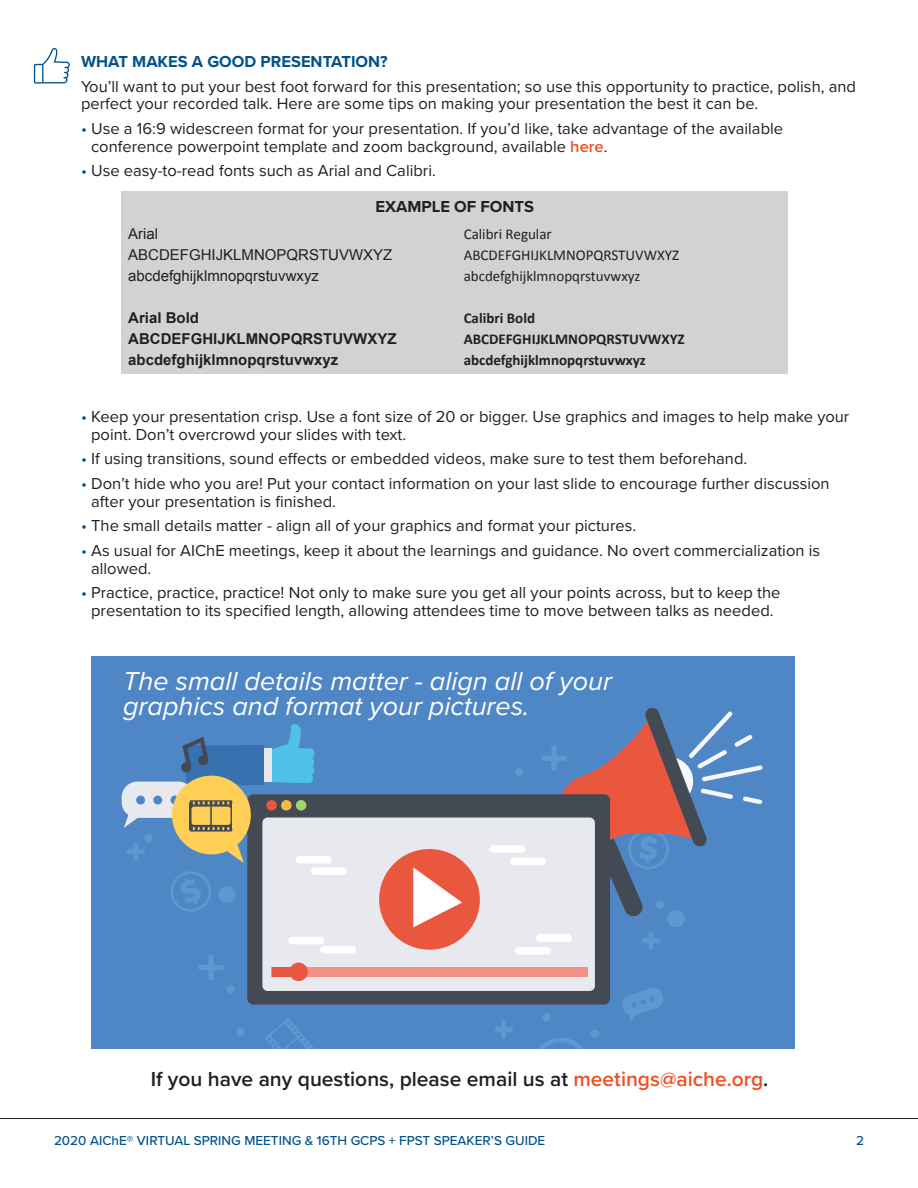
<style>
.page{position:relative;width:918px;height:1188px;background:#fff}
.page>*{position:absolute;margin:0;border:0;box-sizing:border-box;transform-origin:0 0}
.t1{font:italic 27px/25.5px "Proxima Nova";color:#fff}
.t2{font:600 21px "Proxima Nova";color:#231f20}
.t3{font:16.5px/17.9px "Proxima Nova";color:#231f20}
.t4{font:700 16.5px "Proxima Nova";color:#01528a}
.t5{font:700 16.5px "Proxima Nova";color:#231f20}
.t6{font:15px "Calibri";color:#231f20}
.t7{font:700 15px "Calibri";color:#231f20}
.t8{font:700 15px "Arial";color:#231f20}
.t9{font:15px "Arial";color:#231f20}
.t10{font:500 13.5px "Proxima Nova";color:#01528a}
.s1{color:#01528a}
.s2{font-weight:600;color:#f05022}
.s3{color:#f05022}
</style>
<div class="page">
<hr style="left:0;top:1118px;width:918px;height:1px;background:#231f20">
<svg style="left:34px;top:48px;width:36px;height:36px"></svg>
<div style="left:122px;top:191px;width:666px;height:183px;background:#d1d2d4"></div>
<div style="left:92px;top:657px;width:703px;height:392px;background:#4f86c6"></div>
<div style="left:208px;top:955px;width:6px;height:25px;background:#5e98d3;border-radius:3px"></div>
<div style="left:198px;top:965px;width:26px;height:5px;background:#5e98d3;border-radius:3px"></div>
<div style="left:541px;top:756px;width:26px;height:5px;background:#5e98d3;border-radius:3px"></div>
<hr style="left:134px;top:843px;width:3px;height:17px;background:#5e98d3;border-radius:2px">
<div style="left:133px;top:842px;width:5px;height:19px;border:1px solid #5e98d3;border-radius:2px"></div>
<hr style="left:127px;top:850px;width:17px;height:4px;background:#5e98d3;border-radius:2px">
<div style="left:126px;top:849px;width:19px;height:5px;border:1px solid #5e98d3;border-radius:2px"></div>
<hr style="left:649px;top:932px;width:4px;height:17px;background:#5e98d3;border-radius:2px">
<div style="left:648px;top:931px;width:5px;height:19px;border:1px solid #5e98d3;border-radius:2px"></div>
<hr style="left:642px;top:939px;width:18px;height:3px;background:#5e98d3;border-radius:2px">
<div style="left:642px;top:938px;width:18px;height:5px;border:1px solid #5e98d3;border-radius:2px"></div>
<hr style="left:502px;top:1021px;width:4px;height:17px;background:#5e98d3;border-radius:2px">
<div style="left:501px;top:1020px;width:5px;height:19px;border:1px solid #5e98d3;border-radius:2px"></div>
<hr style="left:495px;top:1028px;width:17px;height:3px;background:#5e98d3;border-radius:2px">
<div style="left:494px;top:1027px;width:19px;height:5px;border:1px solid #5e98d3;border-radius:2px"></div>
<div style="left:226px;top:985px;width:9px;height:8px;background:#5e98d3;border-radius:50%"></div>
<div style="left:236px;top:1028px;width:9px;height:8px;background:#5e98d3;border-radius:50%"></div>
<div style="left:144px;top:834px;width:9px;height:9px;background:#5e98d3;border-radius:50%"></div>
<div style="left:542px;top:1013px;width:9px;height:8px;background:#5e98d3;border-radius:50%"></div>
<div style="left:591px;top:1029px;width:8px;height:9px;background:#5e98d3;border-radius:50%"></div>
<div style="left:515px;top:767px;width:8px;height:9px;background:#5e98d3;border-radius:50%"></div>
<div style="left:667px;top:910px;width:18px;height:17px;background:#5e98d3;border-radius:50%"></div>
<svg style="left:538px;top:1038px;width:45px;height:11px"></svg>
<svg style="left:265px;top:1019px;width:49px;height:30px"></svg>
<svg style="left:623px;top:988px;width:40px;height:34px"></svg>
<div style="left:186px;top:745px;width:66px;height:40px;background:#3771af;border-radius:5px"></div>
<svg style="left:551px;top:708px;width:212px;height:209px"></svg>
<div style="left:247px;top:794px;width:363px;height:211px;background:#434a54;border-radius:6px"></div>
<div style="left:262px;top:818px;width:333px;height:173px;background:#e7e9ee;border-radius:5px"></div>
<div style="left:266px;top:800px;width:11px;height:11px;background:#ea573f;border-radius:50%"></div>
<div style="left:281px;top:800px;width:11px;height:11px;background:#f6bb43;border-radius:50%"></div>
<div style="left:296px;top:800px;width:10px;height:11px;background:#a1d469;border-radius:50%"></div>
<div style="left:272px;top:968px;width:316px;height:9px;background:#f49187"></div>
<div style="left:272px;top:968px;width:27px;height:9px;background:#ea573f"></div>
<div style="left:289px;top:963px;width:19px;height:18px;background:#ea573f;border-radius:50%"></div>
<div style="left:379px;top:849px;width:101px;height:101px;background:#ea573f;border-radius:50%"></div>
<svg style="left:413px;top:867px;width:49px;height:60px"></svg>
<div style="left:296px;top:856px;width:36px;height:8px;background:#fff;border-radius:4px"></div>
<div style="left:311px;top:867px;width:36px;height:8px;background:#fff;border-radius:4px"></div>
<div style="left:489px;top:845px;width:36px;height:8px;background:#fff;border-radius:4px"></div>
<div style="left:510px;top:858px;width:36px;height:7px;background:#fff;border-radius:4px"></div>
<div style="left:536px;top:934px;width:36px;height:8px;background:#fff;border-radius:4px"></div>
<div style="left:515px;top:947px;width:36px;height:8px;background:#fff;border-radius:4px"></div>
<div style="left:288px;top:937px;width:36px;height:7px;background:#fff;border-radius:4px"></div>
<div style="left:320px;top:946px;width:36px;height:7px;background:#fff;border-radius:4px"></div>
<div style="left:288px;top:757px;width:26px;height:10px;background:#4fc1e9;border-radius:4px"></div>
<div style="left:288px;top:748px;width:26px;height:11px;background:#4fc1e9;border-radius:4px"></div>
<div style="left:288px;top:766px;width:26px;height:9px;background:#4fc1e9;border-radius:4px"></div>
<div style="left:287px;top:774px;width:26px;height:9px;background:#4fc1e9;border-radius:4px"></div>
<svg style="left:264px;top:724px;width:46px;height:59px"></svg>
<div style="left:262px;top:749px;width:9px;height:33px;background:#e7e9ee"></div>
<div style="left:239px;top:745px;width:24px;height:40px;background:#3771af"></div>
<div style="left:181px;top:762px;width:10px;height:11px;background:#434a54;border-radius:50%"></div>
<div style="left:198px;top:755px;width:11px;height:10px;background:#3b6088;border-radius:50%"></div>
<svg style="left:182px;top:737px;width:26px;height:30px"></svg>
<svg style="left:124px;top:811px;width:14px;height:17px"></svg>
<div style="left:122px;top:782px;width:72px;height:36px;background:#e7e9ee;border-radius:16px"></div>
<div style="left:136px;top:796px;width:9px;height:8px;background:#4f86c6;border-radius:50%"></div>
<div style="left:153px;top:796px;width:9px;height:8px;background:#4f86c6;border-radius:50%"></div>
<svg style="left:170px;top:796px;width:9px;height:8px"></svg>
<div style="left:172px;top:776px;width:79px;height:78px;background:#ffce54;border-radius:50%"></div>
<div style="left:190px;top:803px;width:42px;height:27px;background:linear-gradient(to right,#4c5054,#404854)"></div>
<svg style="left:171px;top:827px;width:73px;height:85px"></svg>
<svg style="left:190px;top:800px;width:42px;height:4px"></svg>
<svg style="left:193px;top:801px;width:36px;height:4px"></svg>
<div style="left:192px;top:807px;width:39px;height:18px;background:#ffce54;border-radius:3px"></div>
<hr style="left:210px;top:806px;width:2px;height:21px;background:#434a54">
<p class="t4" style="left:81px;top:49px;width:308px">WHAT MAKES A GOOD PRESENTATION?</p>
<p class="t3" style="left:81px;top:76px;width:777px">You’ll want to put your best foot forward for this presentation; so use this opportunity to practice, polish, and perfect your recorded talk. Here are some tips on making your presentation the best it can be.</p>
<p class="t3" style="left:91px;top:119px;width:693px;text-indent:-10px"><span class="s1">•</span> Use a 16:9 widescreen format for your presentation. If you’d like, take advantage of the available conference powerpoint template and zoom background, available <span class="s2">here</span>.</p>
<p class="t3" style="left:81px;top:161px;width:356px"><span class="s1">•</span> Use easy-to-read fonts such as Arial and Calibri.</p>
<p class="t5" style="left:375px;top:194px;width:160px">EXAMPLE OF FONTS</p>
<p class="t9" style="left:128px;top:224px;width:31px">Arial</p>
<p class="t9" style="left:128px;top:245px;width:266px">ABCDEFGHIJKLMNOPQRSTUVWXYZ</p>
<p class="t9" style="left:128px;top:266px;width:192px">abcdefghijklmnopqrstuvwxyz</p>
<p class="t8" style="left:128px;top:308px;width:72px">Arial Bold</p>
<p class="t8" style="left:128px;top:329px;width:270px">ABCDEFGHIJKLMNOPQRSTUVWXYZ</p>
<p class="t8" style="left:128px;top:350px;width:212px">abcdefghijklmnopqrstuvwxyz</p>
<p class="t6" style="left:464px;top:225px;width:90px">Calibri Regular</p>
<p class="t6" style="left:464px;top:246px;width:217px">ABCDEFGHIJKLMNOPQRSTUVWXYZ</p>
<p class="t6" style="left:464px;top:267px;width:178px">abcdefghijklmnopqrstuvwxyz</p>
<p class="t7" style="left:464px;top:309px;width:73px">Calibri Bold</p>
<p class="t7" style="left:464px;top:330px;width:222px">ABCDEFGHIJKLMNOPQRSTUVWXYZ</p>
<p class="t7" style="left:464px;top:351px;width:184px">abcdefghijklmnopqrstuvwxyz</p>
<p class="t3" style="left:91px;top:407px;width:760px;text-indent:-10px"><span class="s1">•</span> Keep your presentation crisp. Use a font size of 20 or bigger. Use graphics and images to help make your point. Don’t overcrowd your slides with text.</p>
<p class="t3" style="left:81px;top:449px;width:668px"><span class="s1">•</span> If using transitions, sound effects or embedded videos, make sure to test them beforehand.</p>
<p class="t3" style="left:91px;top:474px;width:740px;text-indent:-10px"><span class="s1">•</span> Don’t hide who you are! Put your contact information on your last slide to encourage further discussion after your presentation is finished.</p>
<p class="t3" style="left:81px;top:516px;width:557px"><span class="s1">•</span> The small details matter - align all of your graphics and format your pictures.</p>
<p class="t3" style="left:91px;top:541px;width:731px;text-indent:-10px"><span class="s1">•</span> As usual for AIChE meetings, keep it about the learnings and guidance. No overt commercialization is allowed.</p>
<p class="t3" style="left:81px;top:583px;width:701px;text-align:center"><span class="s1">•</span> Practice, practice, practice! Not only to make sure you get all your points across, but to keep the presentation to its specified length, allowing attendees time to move between talks as needed.</p>
<p class="t1" style="left:123px;top:667px;width:490px">The small details matter - align all of your graphics and format your pictures.</p>
<p class="t2" style="left:151px;top:1063px;width:619px">If you have any questions, please email us at <span class="s3">meetings@aiche.org</span>.</p>
<p class="t10" style="left:54px;top:1131px;width:493px">2020 AIChE® VIRTUAL SPRING MEETING &amp; 16TH GCPS + FPST SPEAKER’S GUIDE</p>
<p class="t10" style="left:856px;top:1131px;width:9px">2</p>
</div>
